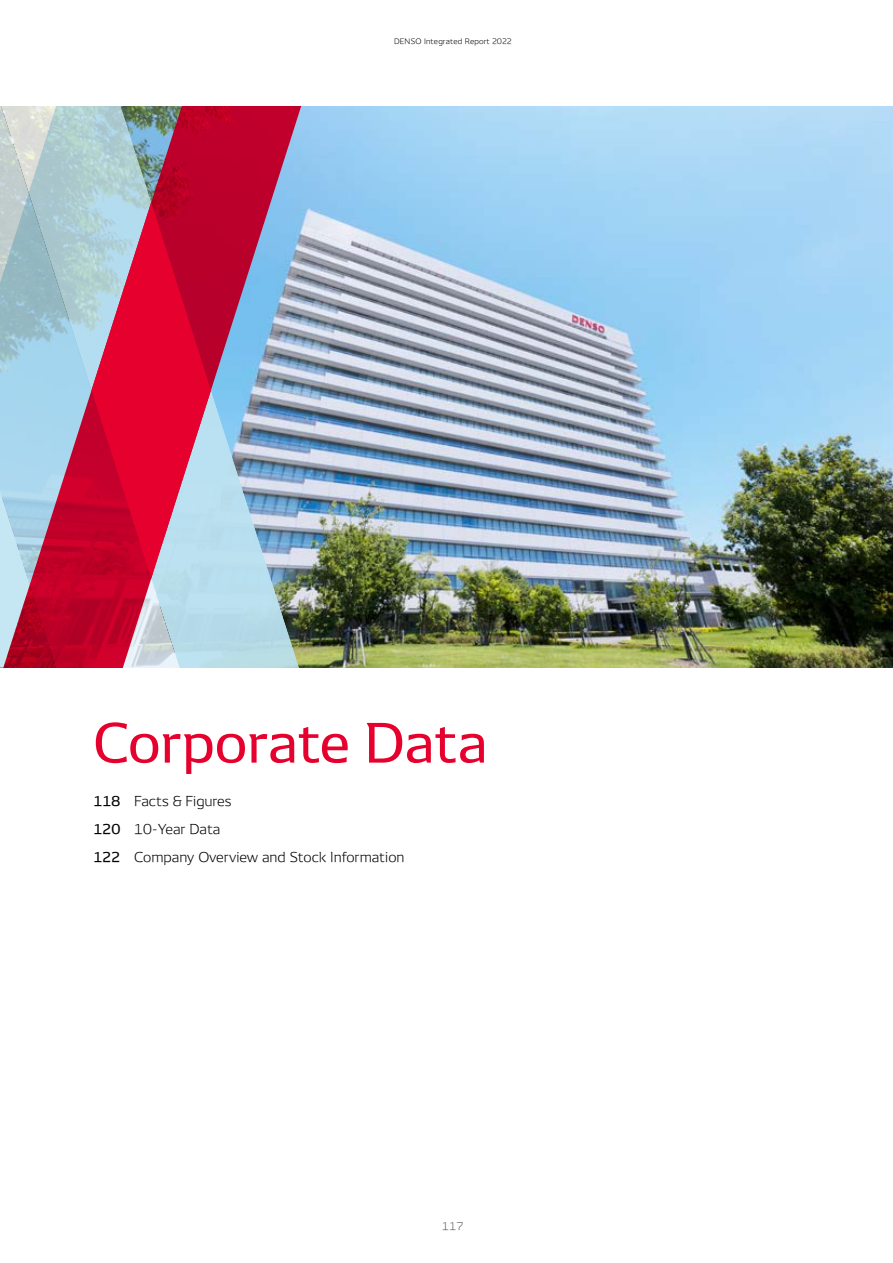
<style>
.page{position:relative;width:893px;height:1263px;background:#fff}
.page>*{position:absolute;margin:0;border:0;box-sizing:border-box;transform-origin:0 0}
.t1{font:52.5px "DENSOTP2017";color:#e6002d}
.t2{font:300 13.5px/28px "DENSOTP2017";color:#000}
.t3{font:300 10.5px "DENSO Sans TP2017";color:#595757}
.t4{font:300 7.5px "DENSO Sans TP2017";letter-spacing:.015em;color:#000}
.s1{font-weight:400}
</style>
<div class="page">
<img style="left:339px;top:106px;width:554px;height:562px">
<svg style="left:0;top:106px;width:339px;height:562px;background:#ab87a0"></svg>
<svg style="left:91px;top:202px;width:120px;height:376px;background:#cf284e"></svg>
<img style="left:151px;top:390px;width:188px;height:278px">
<p class="t4" style="left:394px;top:37px;width:119px">DENSO Integrated Report 2022</p>
<h1 class="t1" style="left:94px;top:713px;width:396px">Corporate Data</h1>
<p class="t2" style="left:94px;top:787px;width:312px"><span class="s1">118</span> Facts &amp; Figures<br><span class="s1">120</span> 10-Year Data<br><span class="s1">122</span> Company Overview and Stock Information</p>
<p class="t3" style="left:442px;top:1220px;width:23px">117</p>
</div>
